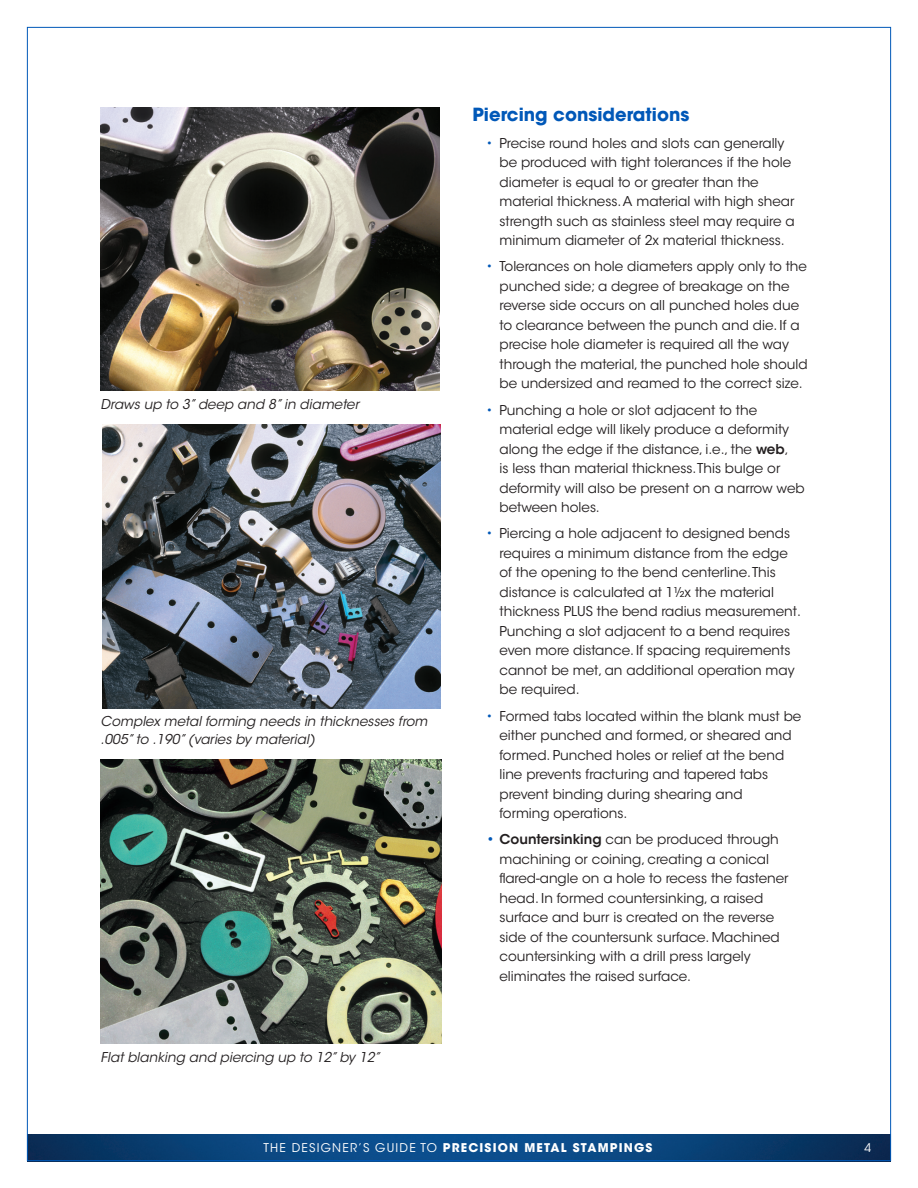
<style>
.page{position:relative;width:918px;height:1188px;background:#fff}
.page>*{position:absolute;margin:0;border:0;box-sizing:border-box;transform-origin:0 0}
.Subheads{font:700 18px "ITC Avant Garde Std";color:#0058b8}
.t1{font:13.5px/19.5px "ITC Avant Garde Std";color:#231f20}
.captions{font:italic 13.5px/18px "ITC Avant Garde Std";color:#231f20}
.t2{font:700 12px "ITC Avant Garde Std";letter-spacing:.1em;color:#fff}
.t3{font:12px "ITC Avant Garde Std";color:#fff}
.s1{color:#0058b8}
.s2{font-weight:600}
.s3{font-weight:600;color:#0058b8}
.s4{font-weight:400}
</style>
<div class="page">
<img style="left:27px;top:1134px;width:864px;height:28px">
<img style="left:101px;top:107px;width:338px;height:284px">
<img style="left:102px;top:425px;width:339px;height:283px">
<img style="left:101px;top:760px;width:340px;height:283px">
<p class="captions" style="left:101px;top:395px;width:260px">Draws up to 3” deep and 8” in diameter</p>
<p class="captions" style="left:101px;top:713px;width:328px">Complex metal forming needs in thicknesses from .005” to .190” (varies by material)</p>
<p class="captions" style="left:101px;top:1049px;width:281px">Flat blanking and piercing up to 12” by 12”</p>
<p class="Subheads" style="left:472px;top:103px;width:218px">Piercing considerations</p>
<p class="t1" style="left:500px;top:133px;width:297px;text-indent:-14px"><span class="s1">•</span> Precise round holes and slots can generally be produced with tight tolerances if the hole diameter is equal to or greater than the material thickness. A material with high shear strength such as stainless steel may require a minimum diameter of 2x material thickness.</p>
<p class="t1" style="left:500px;top:257px;width:310px;text-indent:-14px"><span class="s1">•</span> Tolerances on hole diameters apply only to the punched side; a degree of breakage on the reverse side occurs on all punched holes due to clearance between the punch and die. If a precise hole diameter is required all the way through the material, the punched hole should be undersized and reamed to the correct size.</p>
<p class="t1" style="left:500px;top:400px;width:307px;text-indent:-14px"><span class="s1">•</span> Punching a hole or slot adjacent to the material edge will likely produce a deformity along the edge if the distance, i.e., the <span class="s2">web</span>,<br>is less than material thickness. This bulge or deformity will also be present on a narrow web between holes.</p>
<p class="t1" style="left:500px;top:524px;width:303px;text-indent:-14px"><span class="s1">•</span> Piercing a hole adjacent to designed bends requires a minimum distance from the edge of the opening to the bend centerline. This distance is calculated at 1½x the material thickness PLUS the bend radius measurement.<br>Punching a slot adjacent to a bend requires even more distance. If spacing requirements cannot be met, an additional operation may be required.</p>
<p class="t1" style="left:500px;top:706px;width:303px;text-indent:-14px"><span class="s1">•</span> Formed tabs located within the blank must be either punched and formed, or sheared and formed. Punched holes or relief at the bend line prevents fracturing and tapered tabs prevent binding during shearing and<br>forming operations.</p>
<p class="t1" style="left:500px;top:830px;width:291px;text-indent:-14px"><span class="s3">•</span> <span class="s2">Countersinking</span> can be produced through machining or coining, creating a conical flared-angle on a hole to recess the fastener head. In formed countersinking, a raised surface and burr is created on the reverse side of the countersunk surface. Machined countersinking with a drill press largely eliminates the raised surface.</p>
<p class="t2" style="left:263px;top:1139px;width:390px"><span class="s4">THE DESIGNER’S GUIDE TO</span> PRECISION METAL STAMPINGS</p>
<p class="t3" style="left:865px;top:1140px;width:8px">4</p>
</div>
